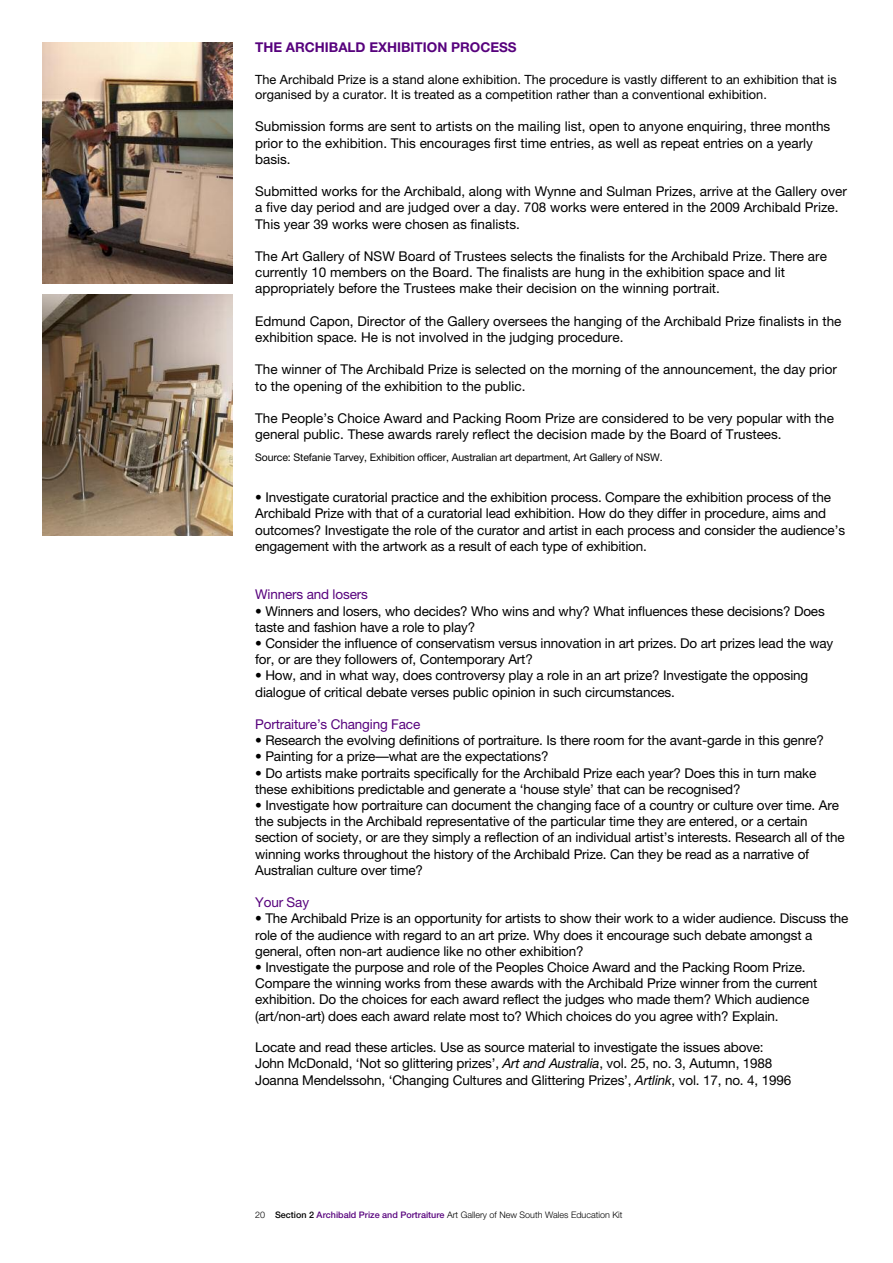
<style>
.page{position:relative;width:893px;height:1263px;background:#fff}
.page>*{position:absolute;margin:0;border:0;box-sizing:border-box;transform-origin:0 0}
.t1{font:13.5px/16.2px "Helvetica Neue";letter-spacing:-.01em;color:#000}
.t2{font:13.5px "Helvetica Neue";letter-spacing:-.01em;color:#57027d}
.t3{font:700 13.5px "Helvetica Neue";color:#57027d}
.t4{font:12.75px/15.3px "Helvetica Neue";color:#000}
.t5{font:10.5px "Helvetica Neue";letter-spacing:-.01em;color:#000}
.t6{font:300 9px "Helvetica Neue";color:#000}
.s1{font-style:italic}
.s2{font-weight:500}
.s3{font-weight:500;color:#57027d}
</style>
<div class="page">
<img style="left:43px;top:43px;width:189px;height:240px">
<img style="left:43px;top:295px;width:189px;height:241px">
<p class="t3" style="left:255px;top:43px;width:263px">THE ARCHIBALD EXHIBITION PROCESS</p>
<p class="t4" style="left:255px;top:73px;width:583px">The Archibald Prize is a stand alone exhibition. The procedure is vastly different to an exhibition that is organised by a curator. It is treated as a competition rather than a conventional exhibition.</p>
<p class="t1" style="left:255px;top:120px;width:577px">Submission forms are sent to artists on the mailing list, open to anyone enquiring, three months prior to the exhibition. This encourages first time entries, as well as repeat entries on a yearly basis.</p>
<p class="t1" style="left:255px;top:185px;width:593px">Submitted works for the Archibald, along with Wynne and Sulman Prizes, arrive at the Gallery over a five day period and are judged over a day. 708 works were entered in the 2009 Archibald Prize.<br>This year 39 works were chosen as finalists.</p>
<p class="t1" style="left:255px;top:249px;width:573px">The Art Gallery of NSW Board of Trustees selects the finalists for the Archibald Prize. There are currently 10 members on the Board. The finalists are hung in the exhibition space and lit appropriately before the Trustees make their decision on the winning portrait.</p>
<p class="t1" style="left:255px;top:314px;width:588px">Edmund Capon, Director of the Gallery oversees the hanging of the Archibald Prize finalists in the exhibition space. He is not involved in the judging procedure.</p>
<p class="t1" style="left:255px;top:363px;width:583px">The winner of The Archibald Prize is selected on the morning of the announcement, the day prior to the opening of the exhibition to the public.</p>
<p class="t1" style="left:255px;top:411px;width:580px">The People’s Choice Award and Packing Room Prize are considered to be very popular with the general public. These awards rarely reflect the decision made by the Board of Trustees.</p>
<p class="t5" style="left:255px;top:454px;width:409px">Source: Stefanie Tarvey, Exhibition officer, Australian art department, Art Gallery of NSW.</p>
<p class="t1" style="left:255px;top:491px;width:591px">• Investigate curatorial practice and the exhibition process. Compare the exhibition process of the Archibald Prize with that of a curatorial lead exhibition. How do they differ in procedure, aims and outcomes? Investigate the role of the curator and artist in each process and consider the audience’s engagement with the artwork as a result of each type of exhibition.</p>
<p class="t2" style="left:255px;top:590px;width:114px">Winners and losers</p>
<p class="t1" style="left:255px;top:604px;width:571px">• Winners and losers, who decides? Who wins and why? What influences these decisions? Does taste and fashion have a role to play?</p>
<p class="t1" style="left:255px;top:636px;width:580px">• Consider the influence of conservatism versus innovation in art prizes. Do art prizes lead the way for, or are they followers of, Contemporary Art?</p>
<p class="t1" style="left:255px;top:669px;width:555px">• How, and in what way, does controversy play a role in an art prize? Investigate the opposing dialogue of critical debate verses public opinion in such circumstances.</p>
<p class="t2" style="left:255px;top:719px;width:167px">Portraiture’s Changing Face</p>
<p class="t1" style="left:255px;top:734px;width:570px">• Research the evolving definitions of portraiture. Is there room for the avant-garde in this genre?</p>
<p class="t1" style="left:255px;top:750px;width:295px">• Painting for a prize—what are the expectations?</p>
<p class="t1" style="left:255px;top:766px;width:563px">• Do artists make portraits specifically for the Archibald Prize each year? Does this in turn make these exhibitions predictable and generate a ‘house style’ that can be recognised?</p>
<p class="t1" style="left:255px;top:798px;width:591px">• Investigate how portraiture can document the changing face of a country or culture over time. Are the subjects in the Archibald representative of the particular time they are entered, or a certain section of society, or are they simply a reflection of an individual artist’s interests. Research all of the winning works throughout the history of the Archibald Prize. Can they be read as a narrative of Australian culture over time?</p>
<p class="t2" style="left:255px;top:897px;width:55px">Your Say</p>
<p class="t1" style="left:255px;top:912px;width:595px">• The Archibald Prize is an opportunity for artists to show their work to a wider audience. Discuss the role of the audience with regard to an art prize. Why does it encourage such debate amongst a general, often non-art audience like no other exhibition?</p>
<p class="t1" style="left:255px;top:960px;width:564px">• Investigate the purpose and role of the Peoples Choice Award and the Packing Room Prize.<br>Compare the winning works from these awards with the Archibald Prize winner from the current exhibition. Do the choices for each award reflect the judges who made them? Which audience (art/non-art) does each award relate most to? Which choices do you agree with? Explain.</p>
<p class="t1" style="left:255px;top:1040px;width:538px">Locate and read these articles. Use as source material to investigate the issues above:<br>John McDonald, ‘Not so glittering prizes’, <span class="s1">Art and Australia</span>, vol. 25, no. 3, Autumn, 1988<br>Joanna Mendelssohn, ‘Changing Cultures and Glittering Prizes’, <span class="s1">Artlink</span>, vol. 17, no. 4, 1996</p>
<p class="t6" style="left:255px;top:1212px;width:369px">20 <span class="s2">Section 2</span> <span class="s3">Archibald Prize and Portraiture</span> Art Gallery of New South Wales Education Kit</p>
</div>
